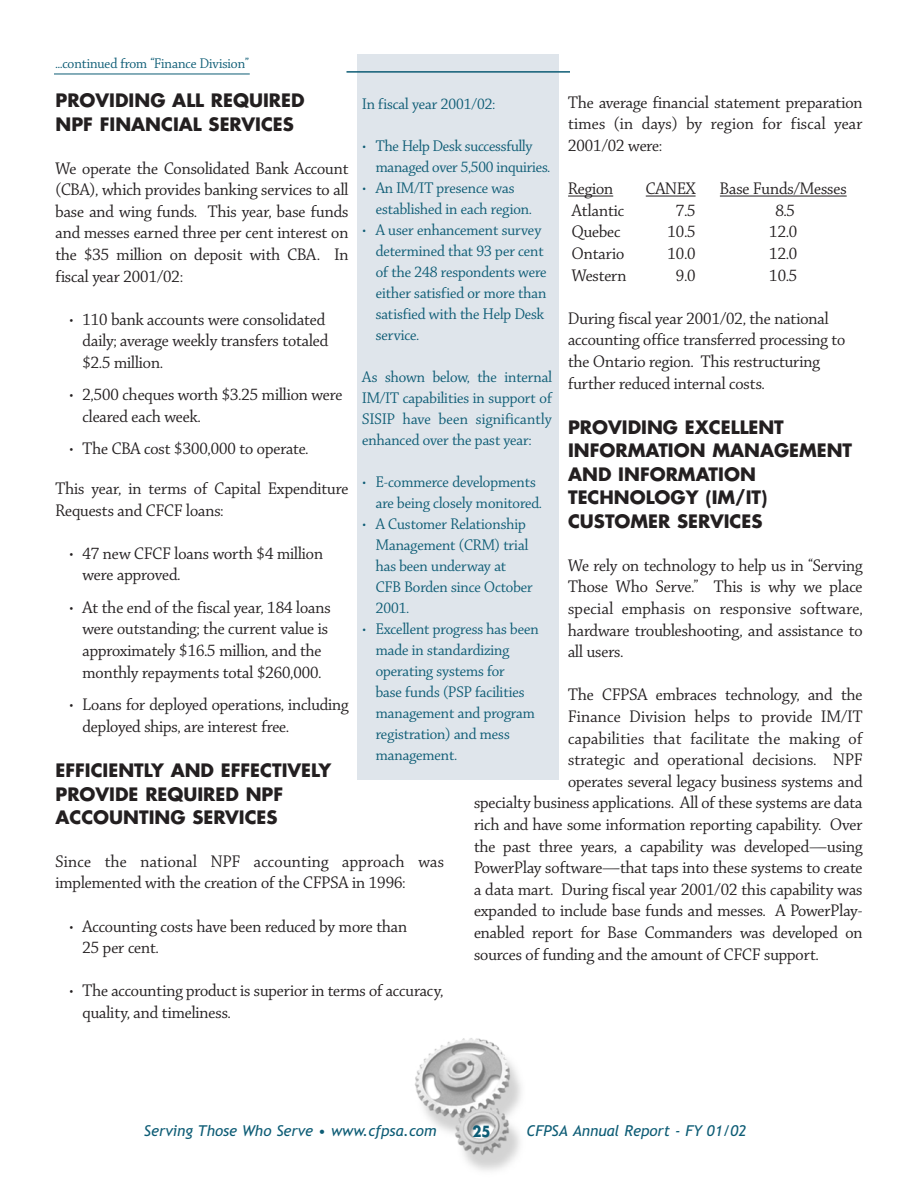
<style>
.page{position:relative;width:918px;height:1188px;background:#fff}
.page>*{position:absolute;margin:0;border:0;box-sizing:border-box;transform-origin:0 0}
.t1{font:18px/21.6px "Chaparral Display";color:#231f20}
.t2{font:700 18px/23.4px "Futura";color:#231f20}
.t3{font:18px "Chaparral Display";letter-spacing:.02em;color:#231f20}
.t4{font:16.5px/21px "Chaparral Display";color:#0d5c75}
.t5{font:italic 15px "Trebuchet MS";color:#0d5c75}
.t6{font:15px "Chaparral Display";color:#0d5c75}
.t7{font:700 15px "Futura";color:#0d5c75;scale:.88 1}
</style>
<div class="page">
<hr style="left:568px;top:196px;width:45px;height:1px;background:#231f20">
<hr style="left:646px;top:196px;width:50px;height:1px;background:#231f20">
<hr style="left:720px;top:196px;width:127px;height:1px;background:#231f20">
<img style="left:414px;top:1038px;width:107px;height:133px">
<hr style="left:54px;top:74px;width:196px;height:1px;background:#0d5c75">
<div style="left:357px;top:54px;width:202px;height:725px;background:#dfe5eb"></div>
<hr style="left:346px;top:71px;width:224px;height:2px;background:#0d5c75">
<p class="t6" style="left:56px;top:58px;width:195px">...continued from “Finance Division”</p>
<p class="t2" style="left:56px;top:90px;width:251px">PROVIDING ALL REQUIRED<br>NPF FINANCIAL SERVICES</p>
<p class="t1" style="left:56px;top:159px;width:294px;text-align:justify">We operate the Consolidated Bank Account (CBA), which provides banking services to all base and wing funds. This year, base funds and messes earned three per cent interest on the $35 million on deposit with CBA. In fiscal year 2001/02:</p>
<p class="t1" style="left:82px;top:310px;width:247px;text-indent:-14px">• 110 bank accounts were consolidated daily; average weekly transfers totaled $2.5 million.</p>
<p class="t1" style="left:82px;top:386px;width:261px;text-indent:-14px">• 2,500 cheques worth $3.25 million were cleared each week.</p>
<p class="t1" style="left:69px;top:440px;width:241px">• The CBA cost $300,000 to operate.</p>
<p class="t1" style="left:56px;top:479px;width:294px">This year, in terms of Capital Expenditure<br>Requests and CFCF loans:</p>
<p class="t1" style="left:82px;top:544px;width:242px;text-indent:-14px">• 47 new CFCF loans worth $4 million were approved.</p>
<p class="t1" style="left:82px;top:598px;width:250px;text-indent:-14px">• At the end of the fiscal year, 184 loans were outstanding; the current value is approximately $16.5 million, and the monthly repayments total $260,000.</p>
<p class="t1" style="left:82px;top:695px;width:267px;text-indent:-14px">• Loans for deployed operations, including deployed ships, are interest free.</p>
<p class="t2" style="left:56px;top:760px;width:277px">EFFICIENTLY AND EFFECTIVELY<br>PROVIDE REQUIRED NPF<br>ACCOUNTING SERVICES</p>
<p class="t1" style="left:56px;top:852px;width:390px">Since the national NPF accounting approach was implemented with the creation of the CFPSA in 1996:</p>
<p class="t1" style="left:82px;top:917px;width:326px;text-indent:-14px">• Accounting costs have been reduced by more than<br>25 per cent.</p>
<p class="t1" style="left:82px;top:982px;width:362px;text-indent:-14px">• The accounting product is superior in terms of accuracy, quality, and timeliness.</p>
<p class="t1" style="left:568px;top:93px;width:296px;text-align:justify">The average financial statement preparation times (in days) by region for fiscal year 2001/02 were:</p>
<p class="t1" style="left:568px;top:179px;width:47px">Region</p>
<p class="t1" style="left:646px;top:179px;width:51px">CANEX</p>
<p class="t1" style="left:720px;top:179px;width:128px">Base Funds/Messes</p>
<p class="t1" style="left:572px;top:201px;width:54px">Atlantic</p>
<p class="t1" style="left:676px;top:201px;width:21px">7.5</p>
<p class="t1" style="left:775px;top:201px;width:21px">8.5</p>
<p class="t1" style="left:572px;top:223px;width:50px">Quebec</p>
<p class="t1" style="left:668px;top:223px;width:29px">10.5</p>
<p class="t1" style="left:769px;top:223px;width:29px">12.0</p>
<p class="t1" style="left:572px;top:244px;width:54px">Ontario</p>
<p class="t1" style="left:668px;top:244px;width:30px">10.0</p>
<p class="t1" style="left:769px;top:244px;width:30px">12.0</p>
<p class="t1" style="left:572px;top:266px;width:56px">Western</p>
<p class="t1" style="left:676px;top:266px;width:21px">9.0</p>
<p class="t1" style="left:769px;top:266px;width:30px">10.5</p>
<p class="t1" style="left:568px;top:309px;width:279px">During fiscal year 2001/02, the national accounting office transferred processing to the Ontario region. This restructuring further reduced internal costs.</p>
<p class="t2" style="left:568px;top:417px;width:286px">PROVIDING EXCELLENT<br>INFORMATION MANAGEMENT<br>AND INFORMATION<br>TECHNOLOGY (IM/IT)<br>CUSTOMER SERVICES</p>
<p class="t1" style="left:568px;top:556px;width:296px;text-align:justify">We rely on technology to help us in “Serving Those Who Serve.” This is why we place special emphasis on responsive software, hardware troubleshooting, and assistance to all users.</p>
<p class="t1" style="left:568px;top:685px;width:296px">The CFPSA embraces technology, and the</p>
<p class="t1" style="left:568px;top:707px;width:296px">Finance Division helps to provide IM/IT</p>
<p class="t3" style="left:568px;top:731px;width:296px">capabilities that facilitate the making of</p>
<p class="t1" style="left:568px;top:750px;width:296px">strategic and operational decisions. NPF</p>
<p class="t1" style="left:568px;top:772px;width:296px">operates several legacy business systems and</p>
<p class="t1" style="left:474px;top:793px;width:390px">specialty business applications. All of these systems are data</p>
<p class="t1" style="left:474px;top:815px;width:390px">rich and have some information reporting capability. Over</p>
<p class="t1" style="left:474px;top:837px;width:390px">the past three years, a capability was developed—using</p>
<p class="t1" style="left:474px;top:858px;width:390px">PowerPlay software—that taps into these systems to create</p>
<p class="t1" style="left:474px;top:880px;width:390px">a data mart. During fiscal year 2001/02 this capability was</p>
<p class="t1" style="left:474px;top:901px;width:390px">expanded to include base funds and messes. A PowerPlay-</p>
<p class="t1" style="left:474px;top:923px;width:390px">enabled report for Base Commanders was developed on</p>
<p class="t1" style="left:474px;top:945px;width:346px">sources of funding and the amount of CFCF support.</p>
<p class="t4" style="left:362px;top:94px;width:134px">In fiscal year 2001/02:</p>
<p class="t4" style="left:376px;top:136px;width:176px;text-indent:-14px">• The Help Desk successfully managed over 5,500 inquiries.</p>
<p class="t4" style="left:376px;top:178px;width:157px;text-indent:-14px">• An IM/IT presence was established in each region.</p>
<p class="t4" style="left:376px;top:220px;width:172px;text-indent:-14px">• A user enhancement survey determined that 93 per cent of the 248 respondents were either satisfied or more than satisfied with the Help Desk service.</p>
<p class="t4" style="left:362px;top:367px;width:191px;text-align:justify">As shown below, the internal IM/IT capabilities in support of SISIP have been significantly enhanced over the past year:</p>
<p class="t4" style="left:376px;top:472px;width:168px;text-indent:-14px">• E-commerce developments are being closely monitored.</p>
<p class="t4" style="left:376px;top:514px;width:159px;text-indent:-13px">• A Customer Relationship<br>Management (CRM) trial has been underway at<br>CFB Borden since October<br>2001.</p>
<p class="t4" style="left:376px;top:619px;width:164px;text-indent:-13px">• Excellent progress has been made in standardizing operating systems for<br>base funds (PSP facilities management and program registration) and mess management.</p>
<p class="t5" style="left:144px;top:1125px;width:294px">Serving Those Who Serve • www.cfpsa.com</p>
<p class="t5" style="left:526px;top:1125px;width:221px">CFPSA Annual Report - FY 01/02</p>
<p class="t7" style="left:472px;top:1125px;width:22px">25</p>
</div>
